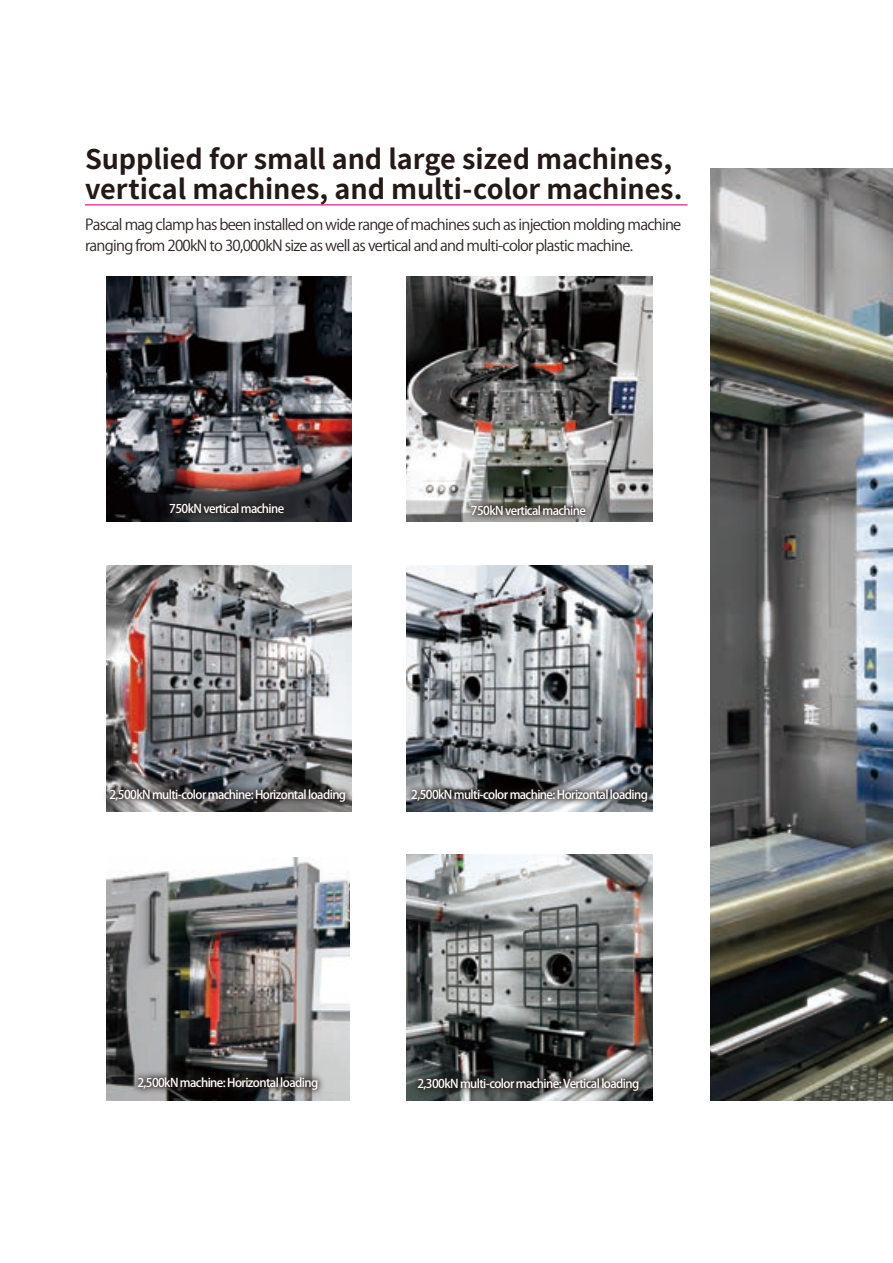
<style>
.page{position:relative;width:893px;height:1263px;background:#fff}
.page>*{position:absolute;margin:0;border:0;box-sizing:border-box;transform-origin:0 0}
.t1{font:700 27px/30px "Source Han Sans JP";letter-spacing:-.005em;color:#231916}
.t2{font:15px/21px "Koz Go Pro";letter-spacing:-.05em;color:#302826}
.t3{font:500 12px "Koz Go Pr 6 N";letter-spacing:-.05em;color:#fff}
</style>
<div class="page">
<img style="left:710px;top:168px;width:183px;height:932px">
<img style="left:106px;top:859px;width:243px;height:162px">
<img style="left:407px;top:859px;width:245px;height:163px">
<img style="left:106px;top:276px;width:246px;height:246px">
<img style="left:114px;top:448px;width:227px;height:118px">
<img style="left:407px;top:276px;width:245px;height:246px">
<img style="left:416px;top:449px;width:224px;height:117px">
<img style="left:106px;top:566px;width:246px;height:168px">
<img style="left:105px;top:734px;width:247px;height:125px">
<img style="left:407px;top:566px;width:245px;height:168px">
<img style="left:406px;top:734px;width:247px;height:125px">
<img style="left:106px;top:1021px;width:244px;height:80px">
<img style="left:406px;top:1022px;width:247px;height:79px">
<hr style="left:85px;top:204px;width:602px;height:1px;background:#e4007f">
<p class="t1" style="left:85px;top:145px;width:599px">Supplied for small and large sized machines, vertical machines, and multi-color machines.</p>
<p class="t2" style="left:85px;top:215px;width:598px">Pascal mag clamp has been installed on wide range of machines such as injection molding machine ranging from 200kN to 30,000kN size as well as vertical and and multi-color plastic machine.</p>
<p class="t3" style="left:169px;top:502px;width:116px">750kN vertical machine</p>
<p class="t3" style="left:471px;top:503px;width:116px">750kN vertical machine</p>
<p class="t3" style="left:109px;top:788px;width:238px">2,500kN multi-color machine: Horizontal loading</p>
<p class="t3" style="left:411px;top:788px;width:238px">2,500kN multi-color machine: Horizontal loading</p>
<p class="t3" style="left:137px;top:1075px;width:182px">2,500kN machine: Horizontal loading</p>
<p class="t3" style="left:417px;top:1077px;width:223px">2,300kN multi-color machine: Vertical loading</p>
</div>
